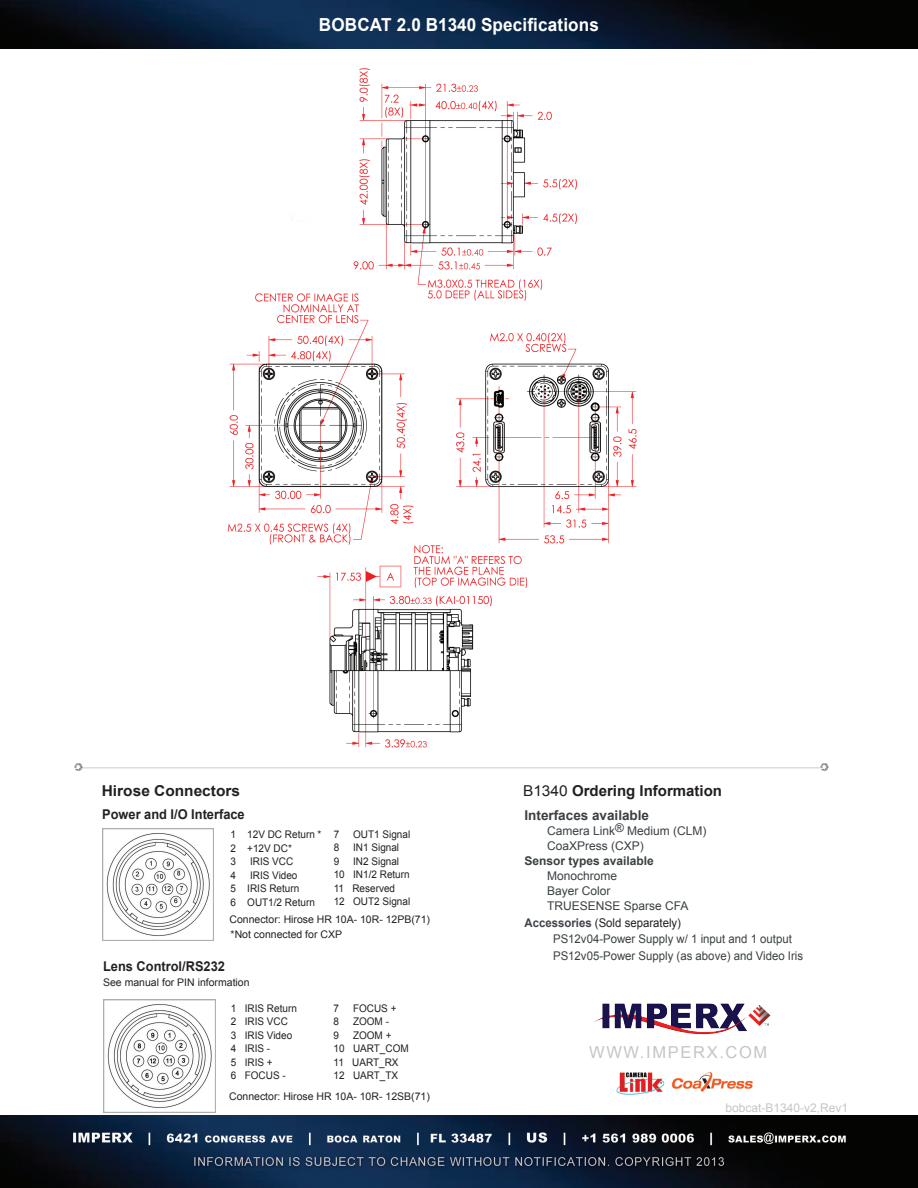
<style>
.page{position:relative;width:918px;height:1188px;background:#fff}
.page>*{position:absolute;margin:0;border:0;box-sizing:border-box;transform-origin:0 0}
.t1{font:700 18px "Arial";letter-spacing:.01em;color:#fff;scale:.95 1}
.t2{font:16.5px "Arial";letter-spacing:.1em;color:#c3c6c7}
.t3{font:700 15px "Arial";color:#231f20}
.t4{font:700 13.5px "Arial";color:#252122;scale:.95 1}
.t5{font:700 13.5px "Arial";color:#3a4043}
.t6{font:12px "Arial";color:#3a4043;scale:.95 1}
.t7{font:12px "Arial";color:#3a4043}
.t8{font:12px "Arial";color:#231f20;scale:.95 1}
.t9{font:700 12px "Arial";color:#3a4043}
.t10{font:12px "Arial";color:#c3c6c7}
.t11{font:10.5px "Arial";color:#231f20;scale:.95 1}
.t12{font:10.5px "Arial";color:#231f20}
.s1{font-weight:400}
.s2{font-weight:700;color:#404448}
</style>
<div class="page">
<img style="left:0;top:0;width:918px;height:49px">
<hr style="left:81px;top:767px;width:739px;height:1px;background:#cacdce">
<svg style="left:820px;top:763px;width:8px;height:8px"></svg>
<svg style="left:74px;top:763px;width:8px;height:8px"></svg>
<img style="left:103px;top:829px;width:110px;height:111px">
<img style="left:104px;top:999px;width:112px;height:113px">
<img style="left:594px;top:1003px;width:177px;height:32px">
<img style="left:0;top:1116px;width:918px;height:72px">
<img style="left:227px;top:68px;width:410px;height:680px">
<img style="left:616px;top:1072px;width:137px;height:23px">
<p class="t1" style="left:319px;top:13px;width:296px">BOBCAT 2.0 B1340 Specifications</p>
<p class="t3" style="left:102px;top:781px;width:140px">Hirose Connectors</p>
<p class="t4" style="left:102px;top:805px;width:152px">Power and I/O Interface</p>
<p class="t11" style="left:231px;top:828px;width:97px">1 12V DC Return *</p>
<p class="t11" style="left:231px;top:841px;width:66px">2 +12V DC*</p>
<p class="t11" style="left:231px;top:855px;width:7px">3</p>
<p class="t11" style="left:250px;top:855px;width:47px">IRIS VCC</p>
<p class="t11" style="left:231px;top:868px;width:7px">4</p>
<p class="t11" style="left:250px;top:868px;width:52px">IRIS Video</p>
<p class="t11" style="left:231px;top:882px;width:74px">5 IRIS Return</p>
<p class="t11" style="left:231px;top:895px;width:90px">6 OUT1/2 Return</p>
<p class="t11" style="left:334px;top:827px;width:7px">7</p>
<p class="t11" style="left:353px;top:827px;width:62px">OUT1 Signal</p>
<p class="t11" style="left:334px;top:841px;width:7px">8</p>
<p class="t11" style="left:353px;top:841px;width:50px">IN1 Signal</p>
<p class="t11" style="left:334px;top:854px;width:7px">9</p>
<p class="t11" style="left:353px;top:854px;width:50px">IN2 Signal</p>
<p class="t11" style="left:334px;top:868px;width:81px">10 IN1/2 Return</p>
<p class="t11" style="left:334px;top:881px;width:66px">11 Reserved</p>
<p class="t11" style="left:334px;top:895px;width:82px">12 OUT2 Signal</p>
<p class="t12" style="left:229px;top:912px;width:202px">Connector: Hirose HR 10A- 10R- 12PB(71)</p>
<p class="t12" style="left:231px;top:927px;width:113px">*Not connected for CXP</p>
<p class="t4" style="left:103px;top:957px;width:130px">Lens Control/RS232</p>
<p class="t12" style="left:103px;top:976px;width:148px">See manual for PIN information</p>
<p class="t11" style="left:231px;top:1001px;width:71px">1 IRIS Return</p>
<p class="t11" style="left:231px;top:1015px;width:62px">2 IRIS VCC</p>
<p class="t11" style="left:231px;top:1028px;width:66px">3 IRIS Video</p>
<p class="t11" style="left:231px;top:1042px;width:43px">4 IRIS -</p>
<p class="t11" style="left:231px;top:1055px;width:46px">5 IRIS +</p>
<p class="t11" style="left:231px;top:1069px;width:59px">6 FOCUS -</p>
<p class="t11" style="left:334px;top:1001px;width:7px">7</p>
<p class="t11" style="left:353px;top:1001px;width:47px">FOCUS +</p>
<p class="t11" style="left:334px;top:1015px;width:7px">8</p>
<p class="t11" style="left:353px;top:1015px;width:39px">ZOOM -</p>
<p class="t11" style="left:334px;top:1028px;width:7px">9</p>
<p class="t11" style="left:353px;top:1028px;width:42px">ZOOM +</p>
<p class="t11" style="left:334px;top:1042px;width:81px">10 UART_COM</p>
<p class="t11" style="left:334px;top:1055px;width:70px">11 UART_RX</p>
<p class="t11" style="left:334px;top:1069px;width:70px">12 UART_TX</p>
<p class="t12" style="left:229px;top:1090px;width:202px">Connector: Hirose HR 10A- 10R- 12SB(71)</p>
<p class="t3" style="left:523px;top:781px;width:200px"><span class="s1">B1340</span> Ordering Information</p>
<p class="t5" style="left:525px;top:806px;width:126px">Interfaces available</p>
<p class="t7" style="left:547px;top:823px;width:161px">Camera Link® Medium (CLM)</p>
<p class="t7" style="left:547px;top:838px;width:98px">CoaXPress (CXP)</p>
<p class="t9" style="left:525px;top:853px;width:131px">Sensor types available</p>
<p class="t7" style="left:547px;top:868px;width:72px">Monochrome</p>
<p class="t7" style="left:547px;top:883px;width:65px">Bayer Color</p>
<p class="t7" style="left:547px;top:898px;width:143px">TRUESENSE Sparse CFA</p>
<p class="t8" style="left:525px;top:914px;width:166px"><span class="s2">Accessories</span> (Sold separately)</p>
<p class="t6" style="left:553px;top:931px;width:253px">PS12v04-Power Supply w/ 1 input and 1 output</p>
<p class="t6" style="left:553px;top:947px;width:265px">PS12v05-Power Supply (as above) and Video Iris</p>
<p class="t2" style="left:589px;top:1041px;width:180px">WWW.IMPERX.COM</p>
<p class="t10" style="left:725px;top:1100px;width:124px">bobcat-B1340-v2,Rev1</p>
</div>
